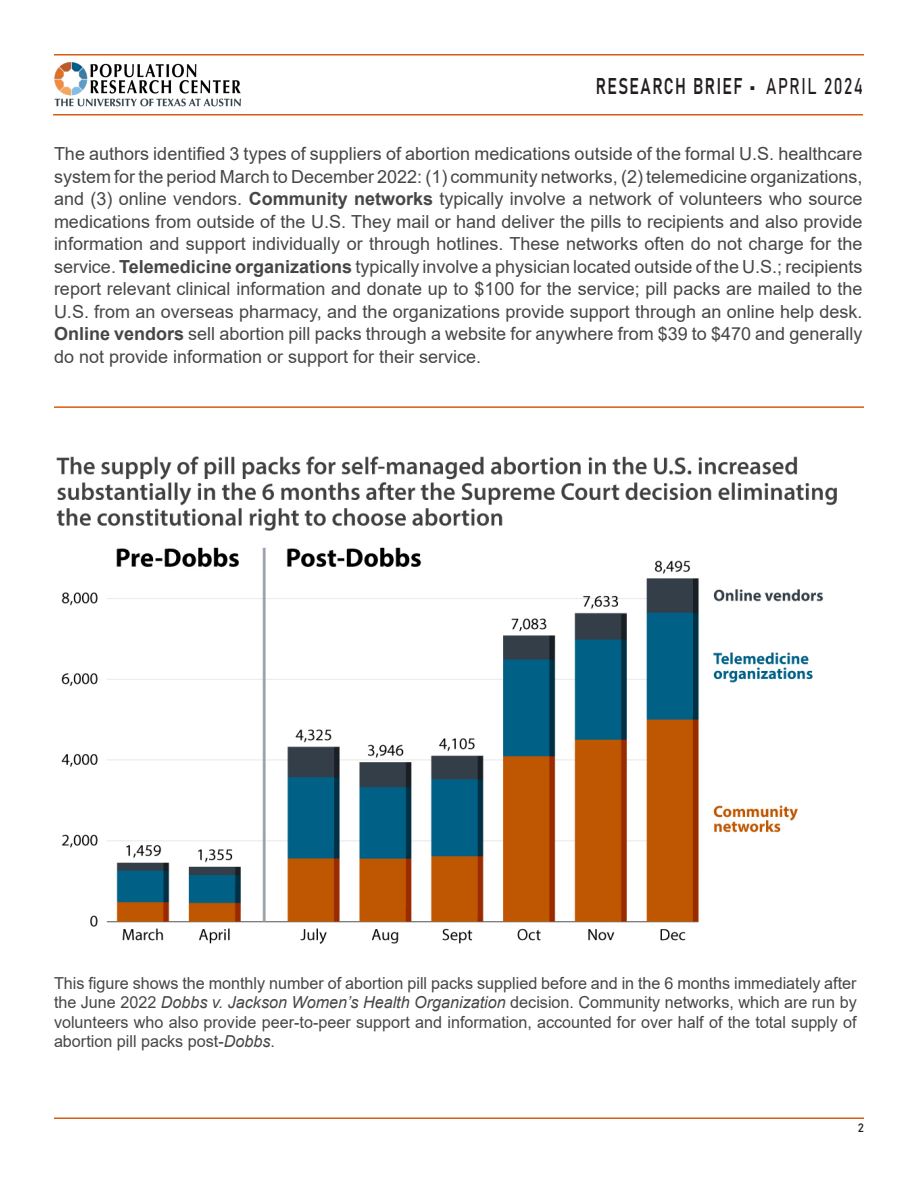
<style>
.page{position:relative;width:918px;height:1188px;background:#fff}
.page>*{position:absolute;margin:0;border:0;box-sizing:border-box;transform-origin:0 0}
.t1{font:22.5px "Bahnschrift";letter-spacing:.09em;color:#231f20;scale:.71 1}
.t2{font:18px/22.5px "Arial";color:#454647;text-align:justify}
.t3{font:16.5px/19.5px "Arial";color:#454647;text-align:justify}
.t4{font:12px "Bahnschrift";color:#231f20}
.s1{font-weight:700}
.s2{font-style:italic}
</style>
<div class="page">
<hr style="left:54px;top:54px;width:810px;height:2px;background:#d75d14">
<hr style="left:54px;top:406px;width:810px;height:2px;background:#d75d14">
<hr style="left:54px;top:1118px;width:810px;height:1px;background:#d75d14">
<hr style="left:53px;top:114px;width:810px;height:2px;background:#d75d14">
<img style="left:54px;top:62px;width:186px;height:45px">
<img style="left:56px;top:456px;width:781px;height:488px">
<p class="t1" style="left:596px;top:69px;width:378px">RESEARCH BRIEF • APRIL 2024</p>
<p class="t2" style="left:54px;top:142px;width:810px">The authors identified 3 types of suppliers of abortion medications outside of the formal U.S. healthcare system for the period March to December 2022: (1) community networks, (2) telemedicine organizations, and (3) online vendors. <span class="s1">Community networks</span> typically involve a network of volunteers who source medications from outside of the U.S. They mail or hand deliver the pills to recipients and also provide information and support individually or through hotlines. These networks often do not charge for the service. <span class="s1">Telemedicine organizations</span> typically involve a physician located outside of the U.S.; recipients report relevant clinical information and donate up to $100 for the service; pill packs are mailed to the U.S. from an overseas pharmacy, and the organizations provide support through an online help desk.<br><span class="s1">Online vendors</span> sell abortion pill packs through a website for anywhere from $39 to $470 and generally do not provide information or support for their service.</p>
<p class="t3" style="left:54px;top:973px;width:804px">This figure shows the monthly number of abortion pill packs supplied before and in the 6 months immediately after the June 2022 <span class="s2">Dobbs v. Jackson Women’s Health Organization</span> decision. Community networks, which are run by volunteers who also provide peer-to-peer support and information, accounted for over half of the total supply of abortion pill packs post-<span class="s2">Dobbs</span>.</p>
<p class="t4" style="left:858px;top:1119px;width:8px">2</p>
</div>
